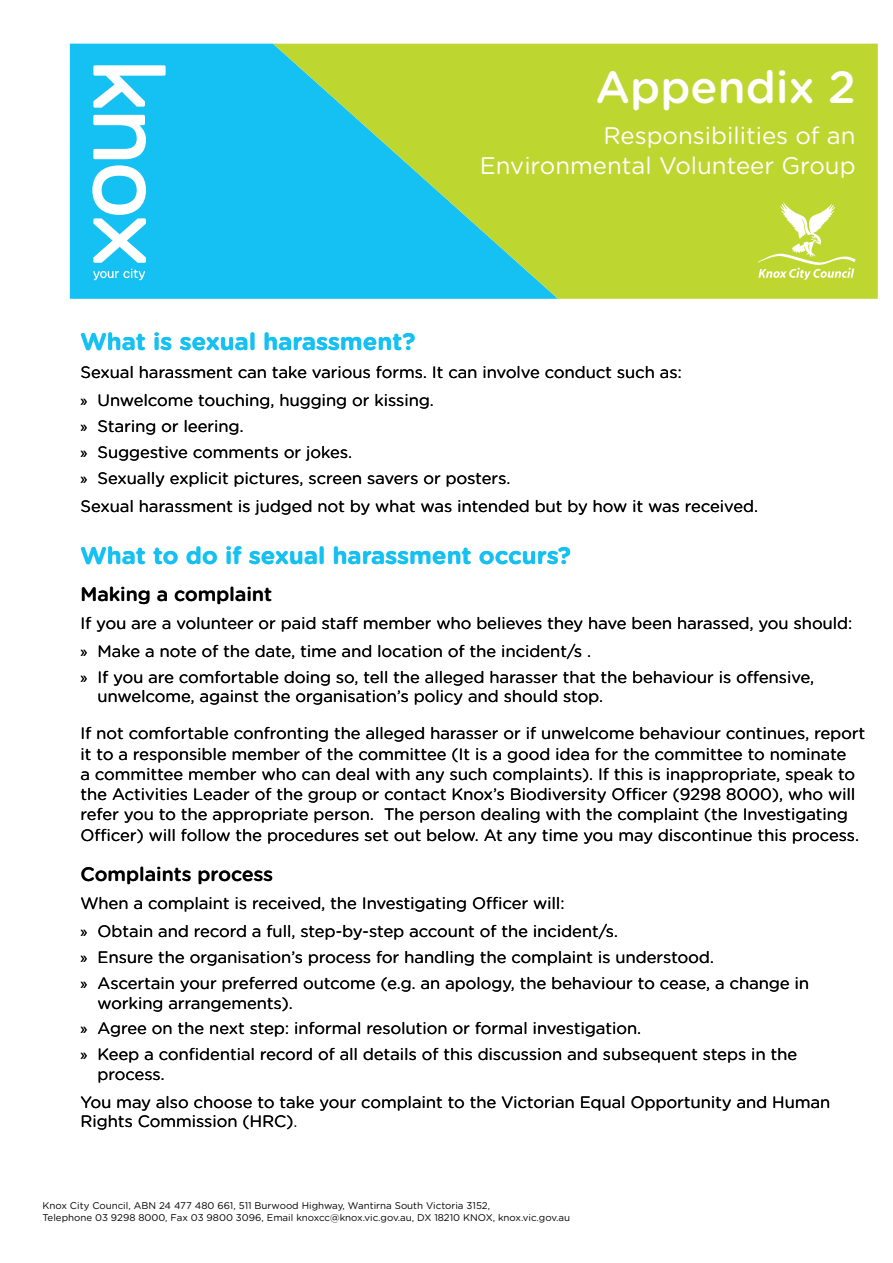
<style>
.page{position:relative;width:893px;height:1263px;background:#fff}
.page>*{position:absolute;margin:0;border:0;box-sizing:border-box;transform-origin:0 0}
.AHead{font:500 45px "Gotham Rounded";color:#fff}
.CHead{font:700 24px "Gotham Rounded";color:#15c0f2}
.BHead{font:24px/30px "Gotham Rounded";color:#fff;text-align:right}
.CHead-2{font:500 19.5px "Gotham Rounded";color:#000}
.Body{font:500 19.5px "Gotham Rounded";color:#000}
.Body-2{font:16.5px/20.2px "Gotham Rounded";color:#000}
.t1{font:9.75px/12px "Gotham Rounded";color:#000}
.s1{font-family:"Myriad Pro"}
</style>
<div class="page">
<div style="left:70px;top:44px;width:203px;height:255px;background:#15c0f2"></div>
<svg style="left:273px;top:44px;width:605px;height:255px;background:#94d060"></svg>
<svg style="left:758px;top:201px;width:98px;height:79px;background:#cadd57"></svg>
<svg style="left:93px;top:65px;width:73px;height:43px"></svg>
<svg style="left:93px;top:115px;width:53px;height:44px"></svg>
<svg style="left:92px;top:165px;width:54px;height:98px"></svg>
<svg style="left:93px;top:269px;width:52px;height:11px"></svg>
<p class="AHead" style="left:595px;top:55px;width:262px">Appendix 2</p>
<p class="BHead" style="left:480px;top:119px;width:377px">Responsibilities of an<br>Environmental Volunteer Group</p>
<p class="CHead" style="left:81px;top:324px;width:336px">What is sexual harassment?</p>
<p class="Body-2" style="left:81px;top:361px;width:603px">Sexual harassment can take various forms. It can involve conduct such as:</p>
<p class="Body-2" style="left:81px;top:389px;width:355px"><span class="s1">»</span> Unwelcome touching, hugging or kissing.</p>
<p class="Body-2" style="left:81px;top:415px;width:165px"><span class="s1">»</span> Staring or leering.</p>
<p class="Body-2" style="left:81px;top:441px;width:273px"><span class="s1">»</span> Suggestive comments or jokes.</p>
<p class="Body-2" style="left:81px;top:467px;width:431px"><span class="s1">»</span> Sexually explicit pictures, screen savers or posters.</p>
<p class="Body-2" style="left:81px;top:495px;width:679px">Sexual harassment is judged not by what was intended but by how it was received.</p>
<p class="CHead" style="left:81px;top:538px;width:492px">What to do if sexual harassment occurs?</p>
<p class="CHead-2" style="left:81px;top:580px;width:193px">Making a complaint</p>
<p class="Body-2" style="left:81px;top:612px;width:773px">If you are a volunteer or paid staff member who believes they have been harassed, you should:</p>
<p class="Body-2" style="left:81px;top:640px;width:512px"><span class="s1">»</span> Make a note of the date, time and location of the incident/s .</p>
<p class="Body-2" style="left:98px;top:666px;width:718px;line-height:19.5px;text-indent:-17px"><span class="s1">»</span> If you are comfortable doing so, tell the alleged harasser that the behaviour is offensive, unwelcome, against the organisation’s policy and should stop.</p>
<p class="Body-2" style="left:81px;top:722px;width:786px">If not comfortable confronting the alleged harasser or if unwelcome behaviour continues, report it to a responsible member of the committee (It is a good idea for the committee to nominate<br>a committee member who can deal with any such complaints). If this is inappropriate, speak to the Activities Leader of the group or contact Knox’s Biodiversity Officer (9298 8000), who will refer you to the appropriate person. The person dealing with the complaint (the Investigating Officer) will follow the procedures set out below. At any time you may discontinue this process.</p>
<p class="Body" style="left:81px;top:860px;width:194px">Complaints process</p>
<p class="Body-2" style="left:81px;top:893px;width:486px">When a complaint is received, the Investigating Officer will:</p>
<p class="Body-2" style="left:81px;top:921px;width:539px"><span class="s1">»</span> Obtain and record a full, step-by-step account of the incident/s.</p>
<p class="Body-2" style="left:81px;top:946px;width:635px"><span class="s1">»</span> Ensure the organisation’s process for handling the complaint is understood.</p>
<p class="Body-2" style="left:98px;top:973px;width:713px;line-height:19.5px;text-indent:-17px"><span class="s1">»</span> Ascertain your preferred outcome (e.g. an apology, the behaviour to cease, a change in working arrangements).</p>
<p class="Body-2" style="left:81px;top:1018px;width:562px"><span class="s1">»</span> Agree on the next step: informal resolution or formal investigation.</p>
<p class="Body-2" style="left:98px;top:1044px;width:701px;line-height:19.5px;text-indent:-17px"><span class="s1">»</span> Keep a confidential record of all details of this discussion and subsequent steps in the process.</p>
<p class="Body-2" style="left:81px;top:1091px;width:751px">You may also choose to take your complaint to the Victorian Equal Opportunity and Human</p>
<p class="CHead-2" style="left:185px;top:580px;width:14px">o</p>
<p class="CHead-2" style="left:235px;top:580px;width:13px">a</p>
<p class="Body-2" style="left:346px;top:612px;width:8px">f</p>
<p class="Body-2" style="left:747px;top:666px;width:8px">f</p>
<p class="Body-2" style="left:155px;top:685px;width:12px">o</p>
<p class="Body-2" style="left:200px;top:685px;width:11px">a</p>
<p class="Body-2" style="left:625px;top:783px;width:18px">f</p>
<p class="Body-2" style="left:94px;top:824px;width:18px">f</p>
<p class="Body-2" style="left:486px;top:893px;width:18px">f</p>
<p class="Body-2" style="left:81px;top:1111px;width:218px">Rights Commission (HRC).</p>
<p class="t1" style="left:43px;top:1199px;width:529px">Knox City Council, ABN 24 477 480 661, 511 Burwood Highway, Wantirna South Victoria 3152,<br>Telephone 03 9298 8000, Fax 03 9800 3096, Email knoxcc@knox.vic.gov.au, DX 18210 KNOX, knox.vic.gov.au</p>
</div>
